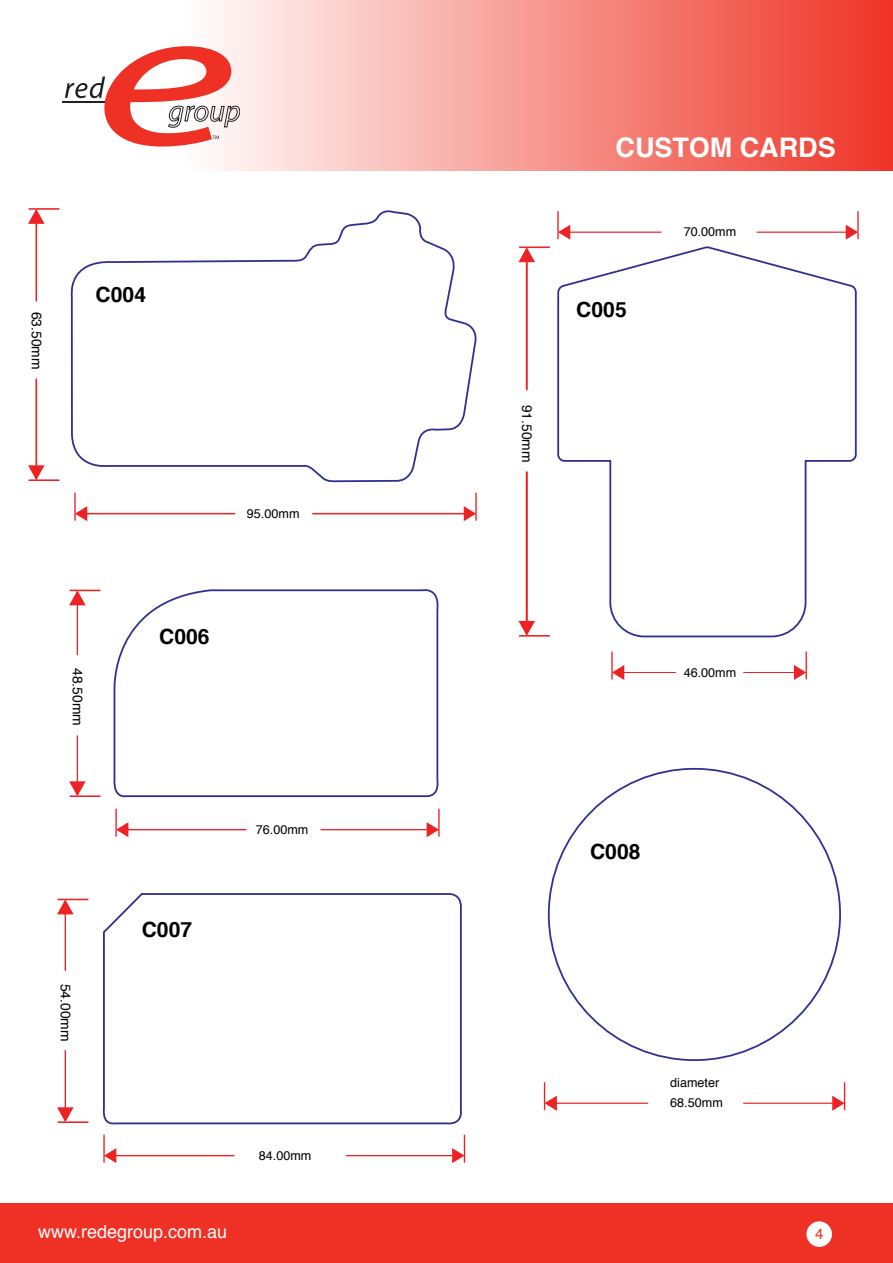
<style>
.page{position:relative;width:893px;height:1263px;background:#fff}
.page>*{position:absolute;margin:0;border:0;box-sizing:border-box;transform-origin:0 0}
.t1{font:700 27px "Helvetica";color:#fff}
.t2{font:700 21px "Helvetica";color:#000}
.t3{font:18px "Helvetica";color:#fff}
.t4{font:15px "Helvetica";color:#ee3124}
.t5{font:13.8px "Helvetica";color:#000}
.t6{font:12.6px "Helvetica";color:#000}
</style>
<div class="page">
<div style="left:0;top:1203px;width:893px;height:60px;background:#ee3124"></div>
<svg style="left:62px;top:0;width:831px;height:170px;background:#f36f66"></svg>
<hr style="left:63px;top:102px;width:46px;height:1px;background:#231f20">
<hr style="left:35px;top:378px;width:2px;height:101px;background:#ed2224">
<hr style="left:36px;top:211px;width:1px;height:90px;background:#ed2224">
<svg style="left:28px;top:208px;width:17px;height:17px"></svg>
<hr style="left:29px;top:479px;width:30px;height:2px;background:#ed2224">
<hr style="left:29px;top:208px;width:30px;height:2px;background:#ed2224">
<svg style="left:28px;top:464px;width:17px;height:17px"></svg>
<hr style="left:312px;top:513px;width:163px;height:1px;background:#ed2224">
<hr style="left:76px;top:513px;width:159px;height:1px;background:#ed2224">
<svg style="left:76px;top:506px;width:12px;height:15px"></svg>
<hr style="left:475px;top:493px;width:2px;height:28px;background:#ed2224">
<hr style="left:74px;top:493px;width:2px;height:28px;background:#ed2224">
<svg style="left:463px;top:505px;width:14px;height:16px"></svg>
<svg style="left:67px;top:0;width:412px;height:483px"></svg>
<svg style="left:557px;top:246px;width:300px;height:392px"></svg>
<hr style="left:526px;top:471px;width:2px;height:163px;background:#ed2224">
<hr style="left:526px;top:249px;width:2px;height:141px;background:#ed2224">
<svg style="left:518px;top:248px;width:18px;height:16px"></svg>
<hr style="left:519px;top:635px;width:31px;height:2px;background:#ed2224">
<hr style="left:519px;top:246px;width:31px;height:2px;background:#ed2224">
<svg style="left:518px;top:620px;width:18px;height:17px"></svg>
<hr style="left:743px;top:672px;width:62px;height:1px;background:#ed2224">
<hr style="left:613px;top:672px;width:63px;height:1px;background:#ed2224">
<svg style="left:611px;top:665px;width:14px;height:15px"></svg>
<hr style="left:805px;top:651px;width:2px;height:28px;background:#ed2224">
<hr style="left:611px;top:651px;width:2px;height:28px;background:#ed2224">
<svg style="left:793px;top:664px;width:14px;height:16px"></svg>
<hr style="left:757px;top:232px;width:100px;height:1px;background:#ed2224">
<hr style="left:559px;top:232px;width:102px;height:1px;background:#ed2224">
<svg style="left:557px;top:224px;width:14px;height:16px"></svg>
<hr style="left:857px;top:211px;width:2px;height:28px;background:#ed2224">
<hr style="left:557px;top:211px;width:2px;height:28px;background:#ed2224">
<svg style="left:844px;top:224px;width:15px;height:16px"></svg>
<hr style="left:743px;top:1102px;width:100px;height:2px;background:#ed2224">
<hr style="left:546px;top:1102px;width:102px;height:2px;background:#ed2224">
<svg style="left:543px;top:1082px;width:15px;height:29px"></svg>
<svg style="left:831px;top:1082px;width:15px;height:29px"></svg>
<svg style="left:113px;top:589px;width:326px;height:209px"></svg>
<hr style="left:77px;top:735px;width:1px;height:60px;background:#ed2224">
<hr style="left:77px;top:592px;width:1px;height:63px;background:#ed2224">
<svg style="left:69px;top:589px;width:18px;height:18px"></svg>
<hr style="left:70px;top:795px;width:30px;height:2px;background:#ed2224">
<hr style="left:70px;top:590px;width:30px;height:1px;background:#ed2224">
<svg style="left:69px;top:780px;width:17px;height:17px"></svg>
<hr style="left:321px;top:829px;width:117px;height:1px;background:#ed2224">
<hr style="left:117px;top:829px;width:130px;height:1px;background:#ed2224">
<svg style="left:117px;top:822px;width:13px;height:15px"></svg>
<hr style="left:438px;top:809px;width:2px;height:28px;background:#ed2224">
<hr style="left:115px;top:809px;width:2px;height:28px;background:#ed2224">
<svg style="left:425px;top:821px;width:15px;height:16px"></svg>
<svg style="left:102px;top:893px;width:360px;height:232px"></svg>
<hr style="left:65px;top:1050px;width:1px;height:70px;background:#ed2224">
<hr style="left:65px;top:901px;width:1px;height:70px;background:#ed2224">
<svg style="left:57px;top:898px;width:18px;height:18px"></svg>
<hr style="left:58px;top:1121px;width:30px;height:2px;background:#ed2224">
<hr style="left:58px;top:899px;width:30px;height:1px;background:#ed2224">
<svg style="left:57px;top:1106px;width:17px;height:17px"></svg>
<hr style="left:346px;top:1155px;width:117px;height:1px;background:#ed2224">
<hr style="left:105px;top:1155px;width:130px;height:1px;background:#ed2224">
<svg style="left:105px;top:1148px;width:13px;height:15px"></svg>
<hr style="left:103px;top:1135px;width:2px;height:28px;background:#ed2224">
<svg style="left:451px;top:1135px;width:15px;height:28px"></svg>
<div style="left:806px;top:1221px;width:26px;height:26px;background:#fff;border-radius:50%"></div>
<p class="t5" style="left:47px;top:312px;width:59px;rotate:90deg">63.50mm</p>
<h2 class="t2" style="left:96px;top:278px;width:52px">C004</h2>
<p class="t5" style="left:88px;top:668px;width:59px;rotate:90deg">48.50mm</p>
<p class="t5" style="left:76px;top:983px;width:59px;rotate:90deg">54.00mm</p>
<p class="t6" style="left:247px;top:504px;width:54px">95.00mm</p>
<h2 class="t2" style="left:159px;top:619px;width:52px">C006</h2>
<h2 class="t2" style="left:142px;top:912px;width:52px">C007</h2>
<p class="t6" style="left:256px;top:820px;width:54px">76.00mm</p>
<h3 class="t3" style="left:38px;top:1218px;width:191px">www.redegroup.com.au</h3>
<p class="t6" style="left:259px;top:1146px;width:54px">84.00mm</p>
<p class="t5" style="left:538px;top:405px;width:59px;rotate:90deg">91.50mm</p>
<h1 class="t1" style="left:616px;top:126px;width:222px">CUSTOM CARDS</h1>
<h2 class="t2" style="left:576px;top:292px;width:52px">C005</h2>
<p class="t6" style="left:684px;top:222px;width:54px">70.00mm</p>
<p class="t6" style="left:684px;top:662px;width:54px">46.00mm</p>
<h2 class="t2" style="left:590px;top:835px;width:52px">C008</h2>
<p class="t6" style="left:670px;top:1073px;width:51px">diameter</p>
<p class="t6" style="left:670px;top:1093px;width:54px">68.50mm</p>
<p class="t4" style="left:815px;top:1222px;width:10px">4</p>
</div>
